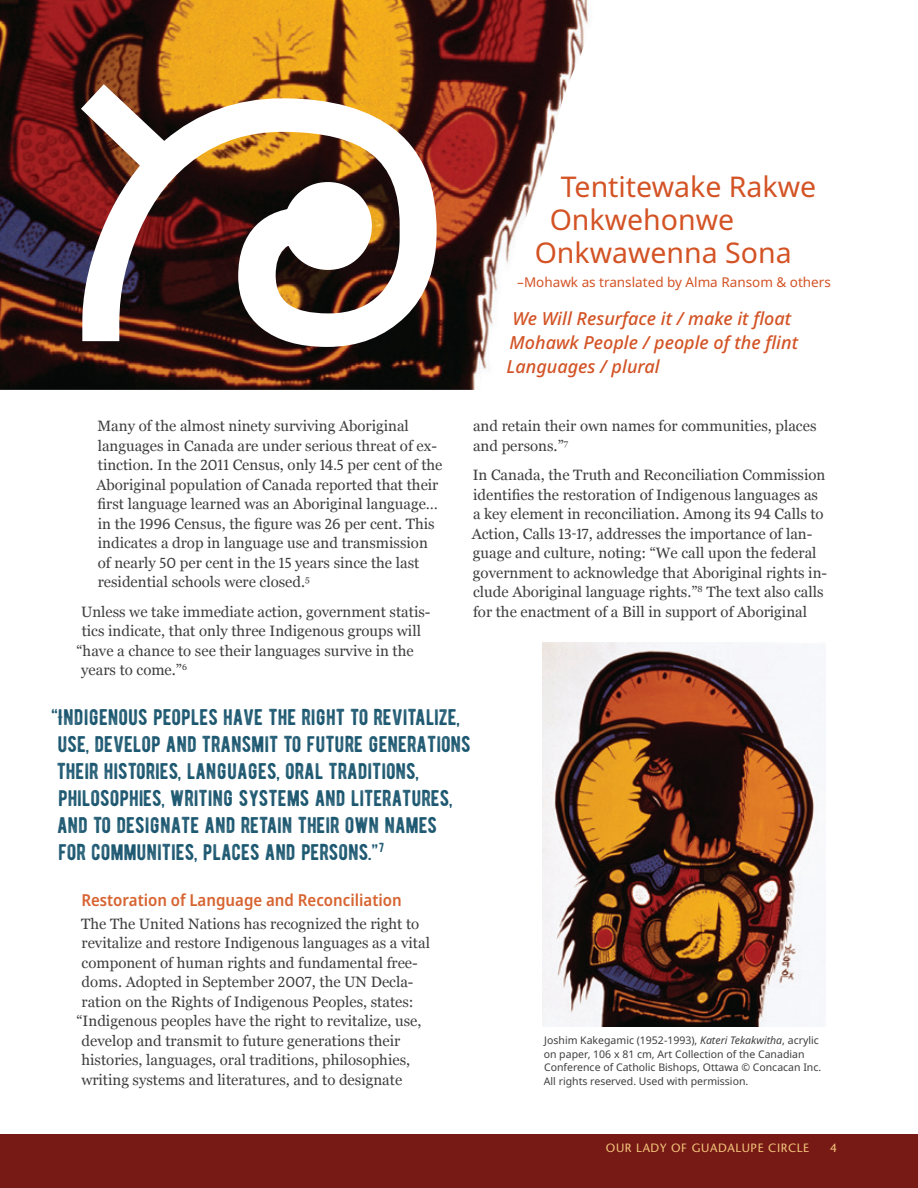
<style>
.page{position:relative;width:918px;height:1188px;background:#fff}
.page>*{position:absolute;margin:0;border:0;box-sizing:border-box;transform-origin:0 0}
.t1{font:28.5px "Noto Sans";color:#d35325}
.Pull_Quotes_Rough_ca{font:22.5px/27px "BERNIER Distressed";color:#1a566f}
.t2{font:italic 500 18px "Noto Sans";color:#d35325}
.Subtitles{font:600 semi-condensed 16.5px "Noto Sans";color:#d76431}
.Body_Copy_Main{font:15px/19.5px "Georgia";color:#3e3e3f}
.t3{font:13.5px "Noto Sans";color:#d35325}
.t4{font:500 12px "Stone Sans Std";letter-spacing:.05em;color:#f3c379}
.t5{font:10.5px/13.5px "Noto Sans";color:#3e3e3f}
.s1{font-family:"The Antiqua B W5 Plain"}
.s2{font-style:italic}
</style>
<div class="page">
<div style="left:0;top:1134px;width:918px;height:54px;background:#771a15"></div>
<img style="left:542px;top:642px;width:283px;height:385px">
<img style="left:0;top:0;width:588px;height:390px">
<svg style="left:81px;top:84px;width:356px;height:263px"></svg>
<p class="Body_Copy_Main" style="left:96px;top:416px;width:348px">Many of the almost ninety surviving Aboriginal languages in Canada are under serious threat of ex&shy;tinction. In the <span class="s1">2011</span> Census, only <span class="s1">14.5</span> per cent of the Aboriginal population of Canada reported that their first language learned was an Aboriginal language… in the <span class="s1">1996</span> Census, the figure was <span class="s1">26</span> per cent. This indicates a drop in language use and transmission of nearly <span class="s1">50</span> per cent in the <span class="s1">15</span> years since the last residential schools were closed.<sup>5</sup></p>
<p class="Body_Copy_Main" style="left:81px;top:601px;width:351px">Unless we take immediate action, government statis-</p>
<p class="Body_Copy_Main" style="left:82px;top:621px;width:341px">tics indicate, that only three Indigenous groups will</p>
<p class="Body_Copy_Main" style="left:77px;top:640px;width:339px">“have a chance to see their languages survive in the</p>
<p class="Body_Copy_Main" style="left:81px;top:660px;width:107px">years to come.”<sup>6</sup></p>
<p class="t1" style="left:561px;top:167px;width:257px">Tentitewake Rakwe</p>
<p class="t1" style="left:550px;top:200px;width:186px">Onkwehonwe</p>
<p class="t1" style="left:535px;top:233px;width:259px">Onkwawenna Sona</p>
<p class="t3" style="left:517px;top:273px;width:315px">–Mohawk as translated by Alma Ransom &amp; others</p>
<p class="t2" style="left:512px;top:305px;width:280px">We Will Resurface it / make it float</p>
<p class="t2" style="left:510px;top:329px;width:290px">Mohawk People / people of the flint</p>
<p class="t2" style="left:507px;top:353px;width:155px">Languages / plural</p>
<p class="Body_Copy_Main" style="left:473px;top:416px;width:345px">and retain their own names for communities, places and persons.”<sup>7</sup></p>
<p class="Body_Copy_Main" style="left:472px;top:465px;width:357px">In Canada, the Truth and Reconciliation Commission identifies the restoration of Indigenous languages as a key element in reconciliation. Among its <span class="s1">94</span> Calls to Action, Calls <span class="s1">13-17</span>, addresses the importance of lan&shy;guage and culture, noting: “We call upon the federal government to acknowledge that Aboriginal rights in&shy;clude Aboriginal language rights.”<sup>8</sup> The text also calls for the enactment of a Bill in support of Aboriginal</p>
<p class="Pull_Quotes_Rough_ca" style="left:52px;top:703px;width:410px">“INDIGENOUS PEOPLES HAVE THE RIGHT TO REVITALIZE,</p>
<p class="Pull_Quotes_Rough_ca" style="left:57px;top:730px;width:415px">USE, DEVELOP AND TRANSMIT TO FUTURE GENERATIONS</p>
<p class="Pull_Quotes_Rough_ca" style="left:57px;top:757px;width:364px">THEIR HISTORIES, LANGUAGES, ORAL TRADITIONS,</p>
<p class="Pull_Quotes_Rough_ca" style="left:58px;top:784px;width:396px">PHILOSOPHIES, WRITING SYSTEMS AND LITERATURES,</p>
<p class="Pull_Quotes_Rough_ca" style="left:57px;top:811px;width:382px">AND TO DESIGNATE AND RETAIN THEIR OWN NAMES<br>FOR COMMUNITIES, PLACES AND PERSONS.”<sup>7</sup></p>
<p class="Subtitles" style="left:81px;top:889px;width:322px">Restoration of Language and Reconciliation</p>
<p class="Body_Copy_Main" style="left:81px;top:913px;width:340px">The The United Nations has recognized the right to</p>
<p class="Body_Copy_Main" style="left:82px;top:933px;width:350px">revitalize and restore Indigenous languages as a vital</p>
<p class="Body_Copy_Main" style="left:82px;top:952px;width:338px">component of human rights and fundamental free-</p>
<p class="Body_Copy_Main" style="left:82px;top:972px;width:333px">doms. Adopted in September <span class="s1">2007</span>, the UN Decla-</p>
<p class="Body_Copy_Main" style="left:82px;top:991px;width:334px">ration on the Rights of Indigenous Peoples, states:</p>
<p class="Body_Copy_Main" style="left:77px;top:1011px;width:347px">“Indigenous peoples have the right to revitalize, use,</p>
<p class="Body_Copy_Main" style="left:82px;top:1030px;width:320px">develop and transmit to future generations their</p>
<p class="Body_Copy_Main" style="left:82px;top:1050px;width:330px">histories, languages, oral traditions, philosophies,</p>
<p class="Body_Copy_Main" style="left:81px;top:1069px;width:322px">writing systems and literatures, and to designate</p>
<p class="t5" style="left:544px;top:1034px;width:279px">Joshim Kakegamic (1952-1993), <span class="s2">Kateri Tekakwitha</span>, acrylic on paper, 106 x 81 cm, Art Collection of the Canadian Conference of Catholic Bishops, Ottawa © Concacan Inc.<br>All rights reserved. Used with permission.</p>
<p class="t4" style="left:606px;top:1140px;width:205px">OUR LADY OF GUADALUPE CIRCLE</p>
<p class="t4" style="left:830px;top:1140px;width:8px">4</p>
</div>
